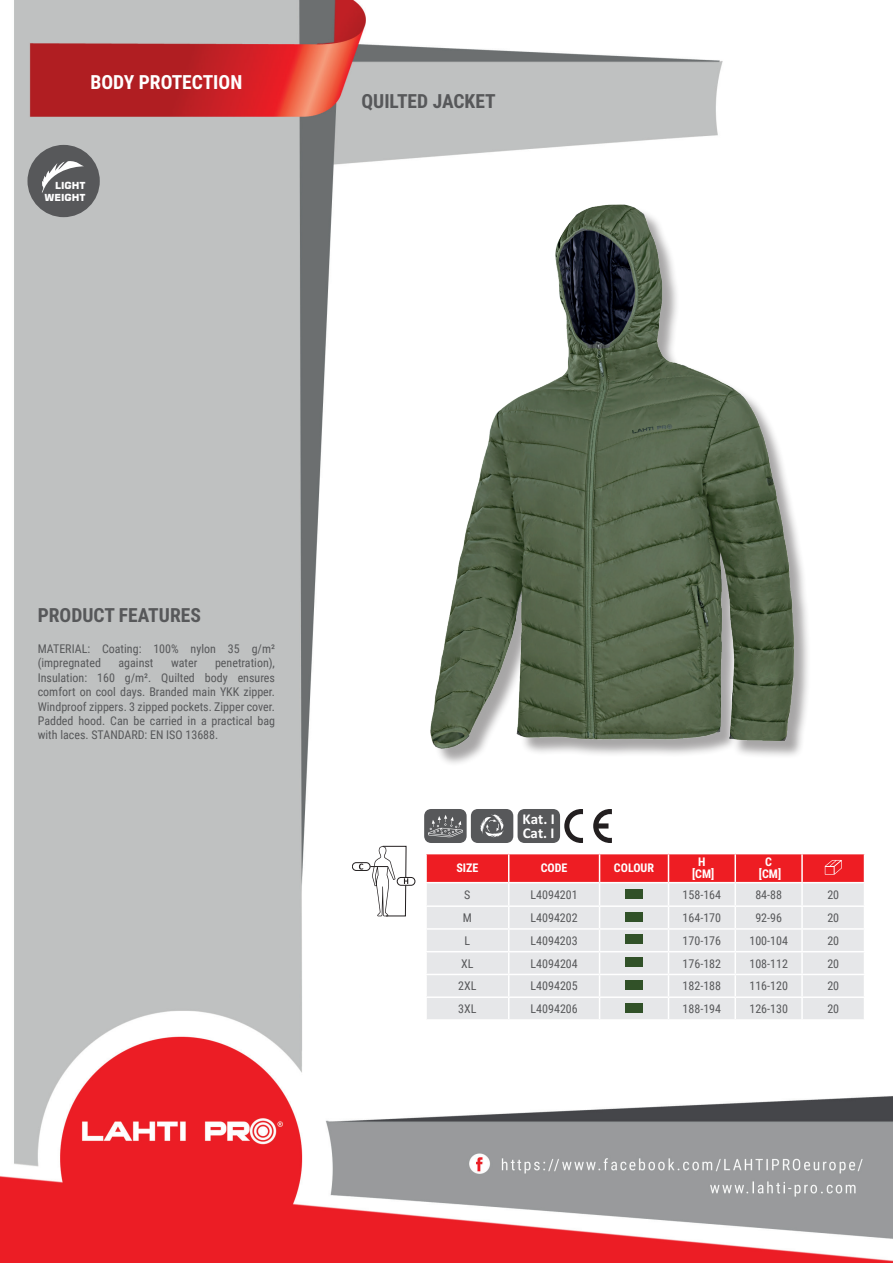
<style>
.page{position:relative;width:893px;height:1263px;background:#fff}
.page>*{position:absolute;margin:0;border:0;box-sizing:border-box;transform-origin:0 0}
.t1{font:700 19.5px "Roboto Condensed";color:#57585a}
.t2{font:700 19.5px "Roboto Condensed";color:#fff}
.t3{font:700 15px/13.8px "Calibri Profix";color:#fff}
.t4{font:12px/14.4px "Roboto Condensed";color:#57585a}
.t5{font:700 12px/12px "Roboto Condensed";color:#fff;text-align:center}
.t6{font:700 9.6px/11.6px "Square 721 BT";color:#fff;text-align:right}
</style>
<div class="page">
<img style="left:0;top:0;width:893px;height:1263px">
<div style="left:27px;top:145px;width:73px;height:72px;background:#57585a;border-radius:50%"></div>
<div style="left:434px;top:207px;width:378px;height:559px;background:#231f20;opacity:.4"></div>
<img style="left:431px;top:204px;width:363px;height:544px">
<hr style="left:425px;top:854px;width:2px;height:28px;background:#fff">
<hr style="left:425px;top:883px;width:2px;height:22px;background:#fff">
<hr style="left:425px;top:907px;width:2px;height:21px;background:#fff">
<hr style="left:425px;top:930px;width:2px;height:21px;background:#fff">
<hr style="left:425px;top:952px;width:2px;height:22px;background:#fff">
<hr style="left:425px;top:975px;width:2px;height:21px;background:#fff">
<hr style="left:425px;top:998px;width:2px;height:21px;background:#fff">
<hr style="left:425px;top:853px;width:84px;height:1px;background:#fff">
<hr style="left:425px;top:882px;width:84px;height:1px;background:#fff">
<hr style="left:425px;top:905px;width:84px;height:2px;background:#fff">
<hr style="left:425px;top:928px;width:84px;height:2px;background:#fff">
<hr style="left:425px;top:951px;width:84px;height:1px;background:#fff">
<hr style="left:425px;top:974px;width:84px;height:1px;background:#fff">
<hr style="left:425px;top:996px;width:84px;height:2px;background:#fff">
<hr style="left:425px;top:1019px;width:84px;height:2px;background:#fff">
<hr style="left:509px;top:1019px;width:91px;height:2px;background:#fff">
<hr style="left:600px;top:1019px;width:68px;height:2px;background:#fff">
<hr style="left:668px;top:1019px;width:67px;height:2px;background:#fff">
<hr style="left:735px;top:1019px;width:67px;height:2px;background:#fff">
<hr style="left:802px;top:1019px;width:63px;height:2px;background:#fff">
<svg style="left:426px;top:853px;width:439px;height:166px;background:#e9c7ca"></svg>
<div style="left:625px;top:889px;width:17px;height:10px;background:#315128"></div>
<div style="left:625px;top:912px;width:17px;height:9px;background:#315128"></div>
<div style="left:625px;top:934px;width:17px;height:10px;background:#315128"></div>
<div style="left:625px;top:957px;width:17px;height:10px;background:#315128"></div>
<div style="left:625px;top:980px;width:17px;height:10px;background:#315128"></div>
<div style="left:625px;top:1003px;width:17px;height:10px;background:#315128"></div>
<div style="left:424px;top:809px;width:43px;height:34px;background:#57585a;border-radius:7px"></div>
<svg style="left:428px;top:815px;width:35px;height:22px"></svg>
<div style="left:471px;top:809px;width:42px;height:34px;background:#57585a;border-radius:7px"></div>
<svg style="left:480px;top:814px;width:24px;height:24px"></svg>
<div style="left:518px;top:809px;width:42px;height:34px;background:#57585a;border-radius:7px"></div>
<svg style="left:593px;top:809px;width:19px;height:34px"></svg>
<svg style="left:564px;top:809px;width:19px;height:34px"></svg>
<svg style="left:42px;top:161px;width:42px;height:32px"></svg>
<div style="left:352px;top:862px;width:18px;height:9px;background:#fff;border:1px solid #231f20;border-radius:4px"></div>
<svg style="left:359px;top:863px;width:4px;height:6px"></svg>
<svg style="left:397px;top:877px;width:18px;height:8px"></svg>
<svg style="left:370px;top:846px;width:38px;height:70px"></svg>
<h1 class="t2" style="left:90px;top:69px;width:153px">BODY PROTECTION</h1>
<p class="t6" style="left:44px;top:180px;width:43px">LIGHT<br>WEIGHT</p>
<h1 class="t1" style="left:361px;top:88px;width:136px">QUILTED JACKET</h1>
<h1 class="t1" style="left:38px;top:601px;width:165px">PRODUCT FEATURES</h1>
<p class="t4" style="left:38px;top:641px;width:239px">MATERIAL: Coating: 100% nylon 35 g/m² (impregnated</p>
<p class="t4" style="left:38px;top:655px;width:239px;text-align:justify;text-indent:177px">penetration), Insulation: 160 g/m². Quilted body ensures comfort on cool days. Branded main YKK zipper.<br>Windproof zippers. 3 zipped pockets. Zipper cover.<br>Padded hood. Can be carried in a practical bag with laces. STANDARD: EN ISO 13688.</p>
<p class="t4" style="left:119px;top:655px;width:36px">against</p>
<p class="t4" style="left:171px;top:655px;width:28px">water</p>
<p class="t3" style="left:522px;top:811px;width:34px">Kat. I<br>Cat. I</p>
<p class="t5" style="left:456px;top:862px;width:23px">SIZE</p>
<p class="t5" style="left:541px;top:862px;width:28px">CODE</p>
<p class="t5" style="left:614px;top:862px;width:42px">COLOUR</p>
<p class="t5" style="left:692px;top:856px;width:24px">H [CM]</p>
<p class="t5" style="left:759px;top:856px;width:24px">C [CM]</p>
<p class="t4" style="left:464px;top:887px;width:8px">S</p>
<p class="t4" style="left:531px;top:887px;width:49px">L4094201</p>
<p class="t4" style="left:683px;top:887px;width:40px">158-164</p>
<p class="t4" style="left:755px;top:887px;width:28px">84-88</p>
<p class="t4" style="left:827px;top:887px;width:13px">20</p>
<p class="t4" style="left:463px;top:910px;width:11px">M</p>
<p class="t4" style="left:531px;top:910px;width:49px">L4094202</p>
<p class="t4" style="left:683px;top:910px;width:40px">164-170</p>
<p class="t4" style="left:755px;top:910px;width:28px">92-96</p>
<p class="t4" style="left:827px;top:910px;width:13px">20</p>
<p class="t4" style="left:465px;top:933px;width:7px">L</p>
<p class="t4" style="left:531px;top:933px;width:49px">L4094203</p>
<p class="t4" style="left:683px;top:933px;width:40px">170-176</p>
<p class="t4" style="left:749px;top:933px;width:40px">100-104</p>
<p class="t4" style="left:827px;top:933px;width:13px">20</p>
<p class="t4" style="left:461px;top:956px;width:14px">XL</p>
<p class="t4" style="left:531px;top:956px;width:49px">L4094204</p>
<p class="t4" style="left:683px;top:956px;width:40px">176-182</p>
<p class="t4" style="left:749px;top:956px;width:40px">108-112</p>
<p class="t4" style="left:827px;top:956px;width:13px">20</p>
<p class="t4" style="left:458px;top:978px;width:20px">2XL</p>
<p class="t4" style="left:531px;top:978px;width:49px">L4094205</p>
<p class="t4" style="left:683px;top:978px;width:40px">182-188</p>
<p class="t4" style="left:749px;top:978px;width:40px">116-120</p>
<p class="t4" style="left:827px;top:978px;width:13px">20</p>
<p class="t4" style="left:458px;top:1001px;width:20px">3XL</p>
<p class="t4" style="left:531px;top:1001px;width:49px">L4094206</p>
<p class="t4" style="left:683px;top:1001px;width:40px">188-194</p>
<p class="t4" style="left:749px;top:1001px;width:40px">126-130</p>
<p class="t4" style="left:827px;top:1001px;width:13px">20</p>
</div>
